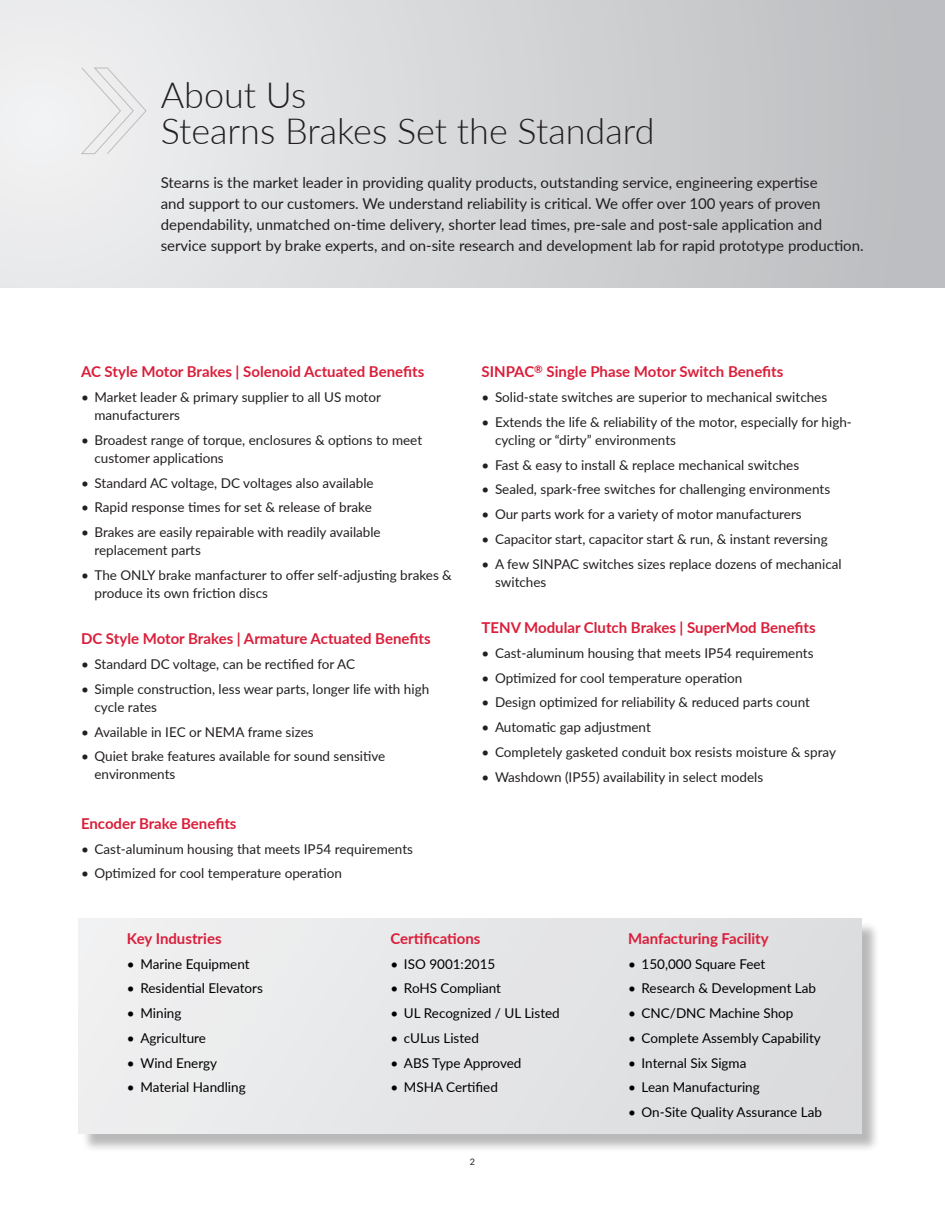
<style>
.page{position:relative;width:945px;height:1215px;background:#fff}
.page>*{position:absolute;margin:0;border:0;box-sizing:border-box;transform-origin:0 0}
.RX_Product_Headline{font:300 36px/36px "Lato";color:#231f20}
.RX_Intro_Copy{font:15px/21px "Lato";color:#231f20}
.RX_Red_Body_Subhead{font:700 15px "Lato";color:#da1e3a}
.t1{font:13.5px/18px "Lato";color:#231f20}
.t2{font:13.5px "Lato";color:#000}
.RX_Page_Number{font:9px "Lato";color:#231f20}
</style>
<div class="page">
<div style="left:0;top:0;width:945px;height:287px;background:linear-gradient(to right,#f1f2f3,#bbbcbf)"></div>
<svg style="left:80px;top:67px;width:67px;height:88px"></svg>
<div style="left:81px;top:921px;width:800px;height:231px;background:#231f20;opacity:.35"></div>
<div style="left:79px;top:919px;width:783px;height:215px;background:#e4e5e7"></div>
<p class="RX_Product_Headline" style="left:161px;top:76px;width:495px">About Us<br>Stearns Brakes Set the Standard</p>
<p class="RX_Intro_Copy" style="left:161px;top:171px;width:704px">Stearns is the market leader in providing quality products, outstanding service, engineering expertise<br>and support to our customers. We understand reliability is critical. We offer over 100 years of proven dependability, unmatched on-time delivery, shorter lead times, pre-sale and post-sale application and service support by brake experts, and on-site research and development lab for rapid prototype production.</p>
<p class="RX_Red_Body_Subhead" style="left:81px;top:361px;width:345px">AC Style Motor Brakes | Solenoid Actuated Benefits</p>
<p class="t1" style="left:94px;top:388px;width:288px;text-indent:-14px">• Market leader &amp; primary supplier to all US motor manufacturers</p>
<p class="t1" style="left:94px;top:430px;width:329px;text-indent:-14px">• Broadest range of torque, enclosures &amp; options to meet customer applications</p>
<p class="t1" style="left:81px;top:473px;width:294px">• Standard AC voltage, DC voltages also available</p>
<p class="t1" style="left:81px;top:498px;width:292px">• Rapid response times for set &amp; release of brake</p>
<p class="t1" style="left:94px;top:523px;width:288px;text-indent:-14px">• Brakes are easily repairable with readily available replacement parts</p>
<p class="t1" style="left:94px;top:565px;width:359px;text-indent:-14px">• The ONLY brake manfacturer to offer self-adjusting brakes &amp; produce its own friction discs</p>
<p class="RX_Red_Body_Subhead" style="left:81px;top:628px;width:351px">DC Style Motor Brakes | Armature Actuated Benefits</p>
<p class="t1" style="left:81px;top:655px;width:276px">• Standard DC voltage, can be rectified for AC</p>
<p class="t1" style="left:94px;top:679px;width:336px;text-indent:-14px">• Simple construction, less wear parts, longer life with high cycle rates</p>
<p class="t1" style="left:81px;top:722px;width:234px">• Available in IEC or NEMA frame sizes</p>
<p class="t1" style="left:94px;top:747px;width:292px;text-indent:-14px">• Quiet brake features available for sound sensitive environments</p>
<p class="RX_Red_Body_Subhead" style="left:81px;top:812px;width:157px">Encoder Brake Benefits</p>
<p class="t1" style="left:81px;top:839px;width:334px">• Cast-aluminum housing that meets IP54 requirements</p>
<p class="t1" style="left:81px;top:864px;width:262px">• Optimized for cool temperature operation</p>
<p class="RX_Red_Body_Subhead" style="left:482px;top:361px;width:303px">SINPAC<sup>®</sup> Single Phase Motor Switch Benefits</p>
<p class="t1" style="left:482px;top:388px;width:347px">• Solid-state switches are superior to mechanical switches</p>
<p class="t1" style="left:495px;top:412px;width:358px;text-indent:-14px">• Extends the life &amp; reliability of the motor, especially for high&shy;cycling or “dirty” environments</p>
<p class="t1" style="left:482px;top:455px;width:319px">• Fast &amp; easy to install &amp; replace mechanical switches</p>
<p class="t1" style="left:482px;top:480px;width:350px">• Sealed, spark-free switches for challenging environments</p>
<p class="t1" style="left:482px;top:505px;width:322px">• Our parts work for a variety of motor manufacturers</p>
<p class="t1" style="left:482px;top:529px;width:348px">• Capacitor start, capacitor start &amp; run, &amp; instant reversing</p>
<p class="t1" style="left:495px;top:554px;width:348px;text-indent:-14px">• A few SINPAC switches sizes replace dozens of mechanical switches</p>
<p class="RX_Red_Body_Subhead" style="left:482px;top:617px;width:336px">TENV Modular Clutch Brakes | SuperMod Benefits</p>
<p class="t1" style="left:482px;top:643px;width:334px">• Cast-aluminum housing that meets IP54 requirements</p>
<p class="t1" style="left:482px;top:668px;width:262px">• Optimized for cool temperature operation</p>
<p class="t1" style="left:482px;top:693px;width:330px">• Design optimized for reliability &amp; reduced parts count</p>
<p class="t1" style="left:482px;top:718px;width:171px">• Automatic gap adjustment</p>
<p class="t1" style="left:482px;top:742px;width:356px">• Completely gasketed conduit box resists moisture &amp; spray</p>
<p class="t1" style="left:482px;top:767px;width:283px">• Washdown (IP55) availability in select models</p>
<p class="RX_Red_Body_Subhead" style="left:127px;top:927px;width:96px">Key Industries</p>
<p class="t2" style="left:127px;top:954px;width:124px">• Marine Equipment</p>
<p class="t2" style="left:127px;top:979px;width:138px">• Residential Elevators</p>
<p class="t2" style="left:127px;top:1003px;width:56px">• Mining</p>
<p class="t2" style="left:127px;top:1028px;width:81px">• Agriculture</p>
<p class="t2" style="left:127px;top:1053px;width:92px">• Wind Energy</p>
<p class="t2" style="left:127px;top:1078px;width:120px">• Material Handling</p>
<p class="RX_Red_Body_Subhead" style="left:390px;top:927px;width:92px">Certifications</p>
<p class="t2" style="left:390px;top:954px;width:106px">• ISO 9001:2015</p>
<p class="t2" style="left:390px;top:979px;width:112px">• RoHS Compliant</p>
<p class="t2" style="left:390px;top:1003px;width:171px">• UL Recognized / UL Listed</p>
<p class="t2" style="left:390px;top:1028px;width:90px">• cULus Listed</p>
<p class="t2" style="left:390px;top:1053px;width:133px">• ABS Type Approved</p>
<p class="t2" style="left:390px;top:1078px;width:109px">• MSHA Certified</p>
<p class="RX_Page_Number" style="left:470px;top:1156px;width:7px">2</p>
<p class="RX_Red_Body_Subhead" style="left:628px;top:927px;width:142px">Manfacturing Facility</p>
<p class="t2" style="left:628px;top:954px;width:139px">• 150,000 Square Feet</p>
<p class="t2" style="left:628px;top:979px;width:190px">• Research &amp; Development Lab</p>
<p class="t2" style="left:628px;top:1003px;width:167px">• CNC/DNC Machine Shop</p>
<p class="t2" style="left:628px;top:1028px;width:194px">• Complete Assembly Capability</p>
<p class="t2" style="left:628px;top:1053px;width:120px">• Internal Six Sigma</p>
<p class="t2" style="left:628px;top:1078px;width:133px">• Lean Manufacturing</p>
<p class="t2" style="left:628px;top:1102px;width:195px">• On-Site Quality Assurance Lab</p>
</div>
